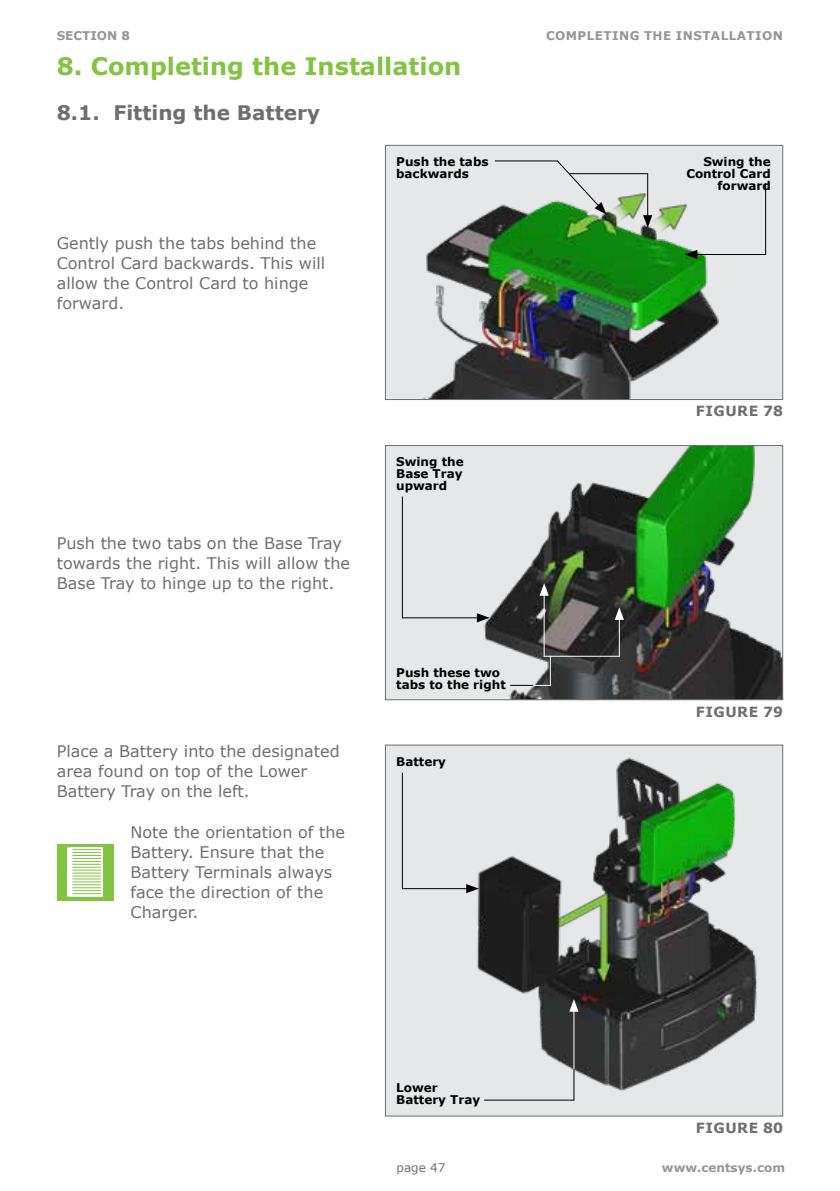
<style>
.page{position:relative;width:840px;height:1191px;background:#fff}
.page>*{position:absolute;margin:0;border:0;box-sizing:border-box;transform-origin:0 0}
.t1{font:700 24px "Verdana";color:#82c341}
.t2{font:700 20px "Verdana";color:#6d6e71}
.t3{font:16px/20px "Verdana";color:#6d6e71}
.t4{font:700 14px "Verdana";letter-spacing:.035em;color:#6d6e71}
.t5{font:700 12px/12px "Verdana";color:#000}
.t6{font:700 12px "Verdana";letter-spacing:.035em;color:#939598}
.t7{font:700 12px "Verdana";color:#939598}
.t8{font:12px "Verdana";color:#6d6e71}
</style>
<div class="page">
<img style="left:385px;top:144px;width:398px;height:256px">
<svg style="left:385px;top:445px;width:398px;height:255px;background:#8b9b8b"></svg>
<svg style="left:385px;top:744px;width:398px;height:373px;background:#a1a9a2"></svg>
<svg style="left:555px;top:159px;width:51px;height:55px;background:#c7d3c9"></svg>
<hr style="left:646px;top:173px;width:1px;height:45px;background:#000">
<svg style="left:642px;top:215px;width:10px;height:13px"></svg>
<hr style="left:402px;top:617px;width:78px;height:1px;background:#000">
<svg style="left:476px;top:613px;width:13px;height:9px"></svg>
<hr style="left:402px;top:888px;width:67px;height:1px;background:#000">
<svg style="left:466px;top:884px;width:12px;height:9px"></svg>
<hr style="left:543px;top:592px;width:1px;height:65px;background:#fff">
<svg style="left:539px;top:583px;width:9px;height:13px"></svg>
<hr style="left:618px;top:616px;width:1px;height:41px;background:#fff">
<svg style="left:614px;top:607px;width:9px;height:13px"></svg>
<hr style="left:573px;top:1008px;width:1px;height:62px;background:#fff">
<svg style="left:569px;top:999px;width:9px;height:12px"></svg>
<hr style="left:494px;top:160px;width:63px;height:1px;background:#000">
<hr style="left:401px;top:496px;width:1px;height:122px;background:#000">
<hr style="left:401px;top:772px;width:1px;height:117px;background:#000">
<hr style="left:569px;top:173px;width:78px;height:1px;background:#000">
<hr style="left:764px;top:183px;width:1px;height:71px;background:#000">
<hr style="left:693px;top:254px;width:72px;height:1px;background:#000">
<svg style="left:684px;top:250px;width:13px;height:9px"></svg>
<div style="left:57px;top:843px;width:56px;height:57px;background:#82c341"></div>
<div style="left:70px;top:847px;width:33px;height:49px;background:#fff"></div>
<svg style="left:67px;top:847px;width:34px;height:49px"></svg>
<hr style="left:484px;top:1099px;width:89px;height:1px;background:#000">
<hr style="left:573px;top:1068px;width:1px;height:32px;background:#000">
<svg style="left:510px;top:656px;width:40px;height:30px"></svg>
<hr style="left:543px;top:656px;width:76px;height:1px;background:#fff">
<p class="t7" style="left:57px;top:27px;width:75px">SECTION 8</p>
<p class="t6" style="left:545px;top:27px;width:238px">COMPLETING THE INSTALLATION</p>
<h1 class="t1" style="left:57px;top:49px;width:406px">8. Completing the Installation</h1>
<p class="t2" style="left:57px;top:98px;width:265px">8.1. Fitting the Battery</p>
<p class="t3" style="left:57px;top:232px;width:270px">Gently push the tabs behind the<br>Control Card backwards. This will allow the Control Card to hinge forward.</p>
<p class="t5" style="left:396px;top:155px;width:94px">Push the tabs backwards</p>
<p class="t3" style="left:57px;top:533px;width:295px">Push the two tabs on the Base Tray towards the right. This will allow the<br>Base Tray to hinge up to the right.</p>
<p class="t3" style="left:57px;top:741px;width:284px">Place a Battery into the designated area found on top of the Lower<br>Battery Tray on the left.</p>
<p class="t3" style="left:130px;top:822px;width:216px">Note the orientation of the<br>Battery. Ensure that the<br>Battery Terminals always face the direction of the<br>Charger.</p>
<p class="t5" style="left:396px;top:455px;width:69px;text-align:justify">Swing the Base Tray upward</p>
<p class="t5" style="left:396px;top:666px;width:111px">Push these two tabs to the right</p>
<p class="t5" style="left:396px;top:755px;width:51px">Battery</p>
<p class="t5" style="left:686px;top:155px;width:86px;text-align:right">Swing the<br>Control Card forward</p>
<p class="t4" style="left:695px;top:401px;width:89px">FIGURE 78</p>
<p class="t4" style="left:695px;top:701px;width:89px">FIGURE 79</p>
<p class="t5" style="left:396px;top:1081px;width:85px">Lower<br>Battery Tray</p>
<p class="t4" style="left:695px;top:1118px;width:89px">FIGURE 80</p>
<p class="t8" style="left:396px;top:1159px;width:50px">page 47</p>
<p class="t7" style="left:661px;top:1159px;width:124px">www.centsys.com</p>
</div>
